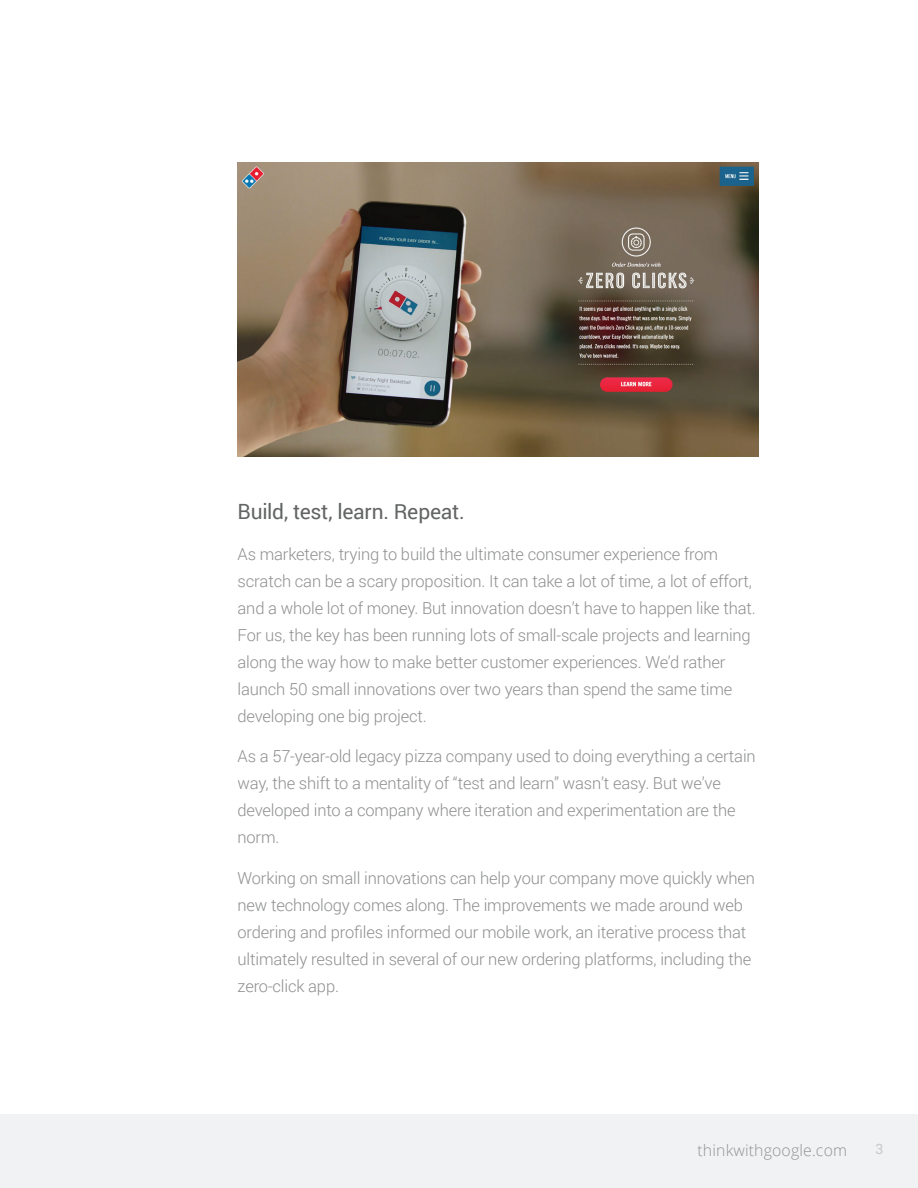
<style>
.page{position:relative;width:918px;height:1188px;background:#fff}
.page>*{position:absolute;margin:0;border:0;box-sizing:border-box;transform-origin:0 0}
.t1{font:21px "Roboto";letter-spacing:-.015em;color:#636464}
.t2{font:300 16.5px/27px "Roboto";letter-spacing:-.01em;color:#8e8f8f}
.t3{font:300 15.75px "Open Sans";letter-spacing:.01em;color:#666766}
.t4{font:14.25px "Roboto";color:#c9c8c8}
</style>
<div class="page">
<div style="left:0;top:1114px;width:918px;height:74px;background:#f1f2f3"></div>
<img style="left:238px;top:162px;width:520px;height:295px">
<p class="t1" style="left:238px;top:497px;width:229px">Build, test, learn. Repeat.</p>
<p class="t2" style="left:238px;top:540px;width:520px">As marketers, trying to build the ultimate consumer experience from scratch can be a scary proposition. It can take a lot of time, a lot of effort, and a whole lot of money. But innovation doesn’t have to happen like that.<br>For us, the key has been running lots of small-scale projects and learning along the way how to make better customer experiences. We’d rather launch 50 small innovations over two years than spend the same time developing one big project.</p>
<p class="t2" style="left:238px;top:742px;width:520px">As a 57-year-old legacy pizza company used to doing everything a certain way, the shift to a mentality of “test and learn” wasn’t easy. But we’ve developed into a company where iteration and experimentation are the norm.</p>
<p class="t2" style="left:238px;top:864px;width:519px">Working on small innovations can help your company move quickly when new technology comes along. The improvements we made around web ordering and profiles informed our mobile work, an iterative process that ultimately resulted in several of our new ordering platforms, including the zero-click app.</p>
<p class="t3" style="left:698px;top:1140px;width:151px">thinkwithgoogle.com</p>
<p class="t4" style="left:876px;top:1139px;width:10px">3</p>
</div>
